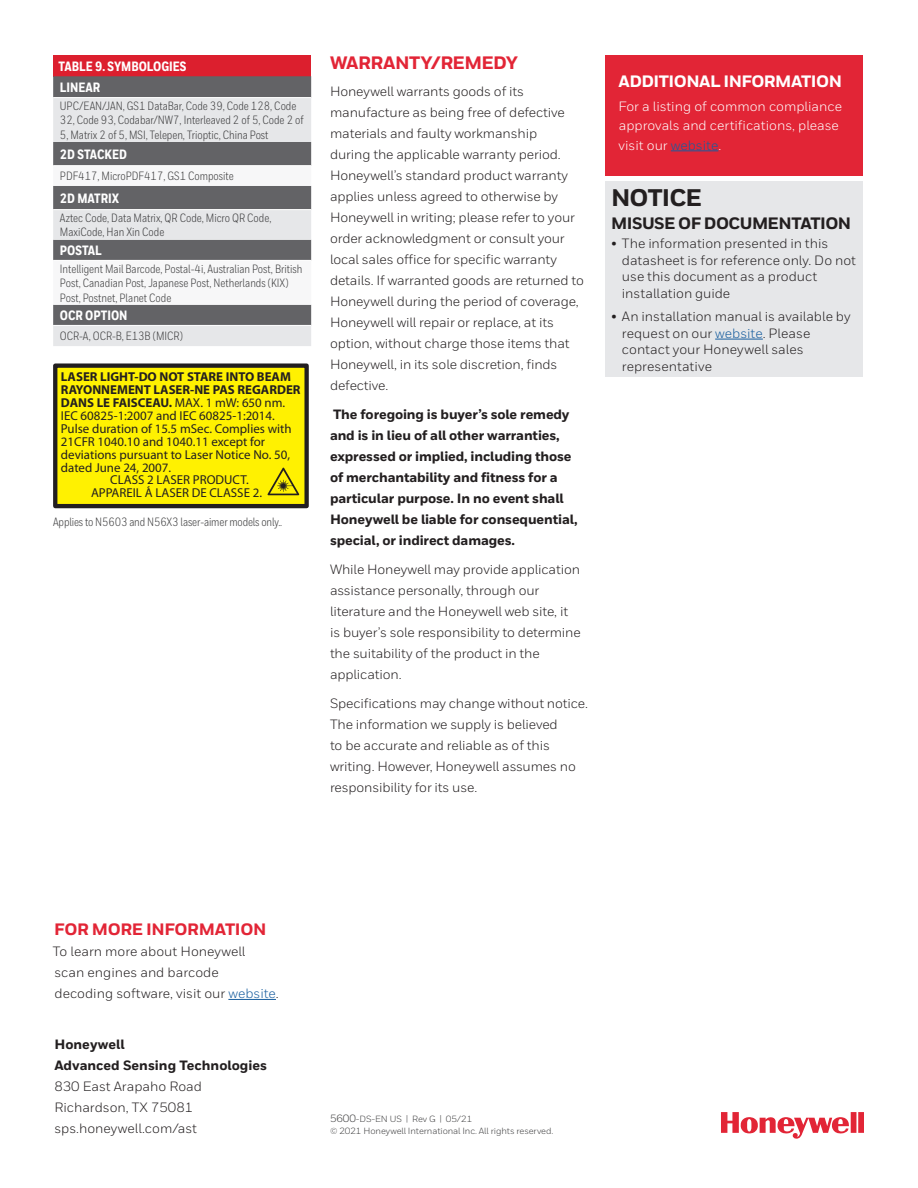
<style>
.page{position:relative;width:918px;height:1188px;background:#fff}
.page>*{position:absolute;margin:0;border:0;box-sizing:border-box;transform-origin:0 0}
.Heading_1__16_16{font:800 24px "Honeywell Sans";letter-spacing:-.04em;color:#231f20}
.Heading_1__16_16-2{font:800 18px "Honeywell Sans";letter-spacing:-.03em;color:#e22536}
.Red_Sidebar__Heading{font:800 16.5px "Honeywell Sans";letter-spacing:-.035em;color:#fff}
.Warning_Head{font:800 16.5px "Honeywell Sans";letter-spacing:-.035em;color:#231f20}
.t1{font:800 16.5px "Honeywell Sans";letter-spacing:-.025em;color:#e22536}
.Body_Copy{font:13.5px/21px "Honeywell Sans";letter-spacing:-.01em;color:#231f20}
.Body_Copy-2{font:800 13.5px/21px "Honeywell Sans";letter-spacing:-.01em;color:#231f20}
.Cover__Address_Block{font:13.5px/21px "Honeywell Sans";color:#231f20}
.Body_Copy-3{font:13.5px/19.5px "Honeywell Sans";color:#fff}
.t2{font:800 13.5px "Honeywell Cond";color:#fff}
.t3{font:12.9px "Myriad Pro";color:#231f20}
.t4{font:700 12.9px "Myriad Pro";color:#231f20}
.Table__Header{font:12px/14.2px "Honeywell Cond";color:#3e3e3f}
.Table__Body{font:12px "Honeywell Cond";letter-spacing:-.01em;color:#3e3e3f}
.t5{font:9px/12px "Honeywell Sans";letter-spacing:-.01em;color:#3e3e3f}
.s1{font-weight:400}
.s2{color:#175d9e}
.s3{font-size:10.5px}
</style>
<div class="page">
<svg style="left:721px;top:1112px;width:143px;height:27px"></svg>
<hr style="left:228px;top:999px;width:48px;height:1px;background:#175d9e">
<div style="left:605px;top:55px;width:258px;height:120px;background:#e22536"></div>
<hr style="left:671px;top:151px;width:47px;height:1px;background:#175d9e">
<div style="left:605px;top:181px;width:258px;height:196px;background:#e6e7e9"></div>
<hr style="left:715px;top:339px;width:48px;height:1px;background:#175d9e">
<div style="left:55px;top:366px;width:252px;height:140px;background:#fff101"></div>
<div style="left:53px;top:364px;width:256px;height:144px;border:4px solid #231f20"></div>
<svg style="left:268px;top:468px;width:31px;height:27px"></svg>
<div style="left:53px;top:55px;width:258px;height:21px;background:#dc1f2e"></div>
<div style="left:53px;top:76px;width:258px;height:21px;background:#636366"></div>
<svg style="left:53px;top:98px;width:258px;height:248px;background:#b1b2b4"></svg>
<svg style="left:53px;top:166px;width:258px;height:139px"></svg>
<hr style="left:53px;top:165px;width:258px;height:1px;background:#fff">
<hr style="left:53px;top:209px;width:258px;height:1px;background:#fff">
<hr style="left:53px;top:260px;width:258px;height:1px;background:#fff">
<hr style="left:53px;top:325px;width:258px;height:1px;background:#fff">
<p class="t2" style="left:59px;top:58px;width:129px">TABLE 9. SYMBOLOGIES</p>
<p class="t2" style="left:60px;top:79px;width:42px">LINEAR</p>
<p class="Table__Header" style="left:60px;top:99px;width:245px">UPC/EAN/JAN, GS1 DataBar, Code 39, Code 128, Code<br>32, Code 93, Codabar/NW7, Interleaved 2 of 5, Code 2 of<br>5, Matrix 2 of 5, MSI, Telepen, Trioptic, China Post</p>
<p class="t2" style="left:60px;top:146px;width:69px">2D STACKED</p>
<p class="Table__Header" style="left:60px;top:169px;width:175px">PDF417, MicroPDF417, GS1 Composite</p>
<p class="t2" style="left:60px;top:190px;width:61px">2D MATRIX</p>
<p class="Table__Header" style="left:60px;top:211px;width:213px">Aztec Code, Data Matrix, QR Code, Micro QR Code,<br>MaxiCode, Han Xin Code</p>
<p class="t2" style="left:60px;top:242px;width:44px">POSTAL</p>
<p class="Table__Header" style="left:60px;top:262px;width:244px">Intelligent Mail Barcode, Postal-4i, Australian Post, British<br>Post, Canadian Post, Japanese Post, Netherlands (KIX)<br>Post, Postnet, Planet Code</p>
<p class="t2" style="left:60px;top:307px;width:69px">OCR OPTION</p>
<p class="Table__Header" style="left:60px;top:329px;width:125px">OCR-A, OCR-B, E13B (MICR)</p>
<p class="t4" style="left:61px;top:370px;width:232px">LASER LIGHT-DO NOT STARE INTO BEAM</p>
<p class="t4" style="left:61px;top:383px;width:241px">RAYONNEMENT LASER-NE PAS REGARDER</p>
<p class="t4" style="left:61px;top:395px;width:226px">DANS LE FAISCEAU. <span class="s1">MAX. 1 mW: 650 nm.</span></p>
<p class="t3" style="left:61px;top:409px;width:215px">IEC 60825-1:2007 and IEC 60825-1:2014.</p>
<p class="t3" style="left:61px;top:421px;width:232px">Pulse duration of 15.5 mSec. Complies with</p>
<p class="t3" style="left:61px;top:434px;width:206px">21CFR 1040.10 and 1040.11 except for</p>
<p class="t3" style="left:61px;top:447px;width:231px">deviations pursuant to Laser Notice No. 50,</p>
<p class="t3" style="left:61px;top:460px;width:112px">dated June 24, 2007.</p>
<p class="t3" style="left:110px;top:473px;width:140px">CLASS 2 LASER PRODUCT.</p>
<p class="t3" style="left:91px;top:486px;width:173px">APPAREIL A LASER DE CLASSE 2.</p>
<p class="Table__Body" style="left:53px;top:514px;width:231px">Applies to N5603 and N56X3 laser-aimer models only..</p>
<p class="Heading_1__16_16-2" style="left:330px;top:52px;width:189px">WARRANTY/REMEDY</p>
<p class="Body_Copy" style="left:330px;top:81px;width:256px">Honeywell warrants goods of its manufacture as being free of defective materials and faulty workmanship<br>during the applicable warranty period.<br>Honeywell’s standard product warranty applies unless agreed to otherwise by Honeywell in writing; please refer to your order acknowledgment or consult your local sales office for specific warranty details. If warranted goods are returned to Honeywell during the period of coverage, Honeywell will repair or replace, at its option, without charge those items that Honeywell, in its sole discretion, finds defective.</p>
<p class="Body_Copy-2" style="left:330px;top:404px;width:249px">The foregoing is buyer’s sole remedy and is in lieu of all other warranties, expressed or implied, including those of merchantability and fitness for a particular purpose. In no event shall Honeywell be liable for consequential, special, or indirect damages.</p>
<p class="Body_Copy" style="left:330px;top:559px;width:252px">While Honeywell may provide application assistance personally, through our literature and the Honeywell web site, it is buyer’s sole responsibility to determine the suitability of the product in the application.</p>
<p class="Body_Copy" style="left:330px;top:693px;width:259px">Specifications may change without notice.<br>The information we supply is believed<br>to be accurate and reliable as of this writing. However, Honeywell assumes no responsibility for its use.</p>
<p class="Red_Sidebar__Heading" style="left:618px;top:71px;width:225px">ADDITIONAL INFORMATION</p>
<p class="Body_Copy-3" style="left:618px;top:96px;width:225px">For a listing of common compliance approvals and certifications, please visit our <span class="s2">website</span>.</p>
<p class="Heading_1__16_16" style="left:611px;top:183px;width:92px">NOTICE</p>
<p class="Warning_Head" style="left:611px;top:213px;width:242px">MISUSE OF DOCUMENTATION</p>
<p class="Body_Copy" style="left:622px;top:236px;width:236px;line-height:16.5px;text-indent:-11px">• The information presented in this datasheet is for reference only. Do not use this document as a product installation guide</p>
<p class="Body_Copy" style="left:622px;top:308px;width:230px;line-height:16.5px;text-indent:-11px">• An installation manual is available by request on our <span class="s2">website</span>. Please contact your Honeywell sales representative</p>
<p class="t1" style="left:54px;top:919px;width:214px">FOR MORE INFORMATION</p>
<p class="Cover__Address_Block" style="left:53px;top:941px;width:228px">To learn more about Honeywell<br>scan engines and barcode decoding software, visit our <span class="s2">website</span>.</p>
<p class="Body_Copy-2" style="left:54px;top:1035px;width:214px">Honeywell<br>Advanced Sensing Technologies</p>
<p class="Body_Copy" style="left:54px;top:1076px;width:149px">830 East Arapaho Road<br>Richardson, TX 75081</p>
<p class="Body_Copy" style="left:54px;top:1118px;width:144px">sps.honeywell.com/ast</p>
<p class="t5" style="left:330px;top:1113px;width:225px"><span class="s3">5600</span>-DS-EN US | Rev G | 05/21<br>© 2021 Honeywell International Inc. All rights reserved.</p>
</div>
